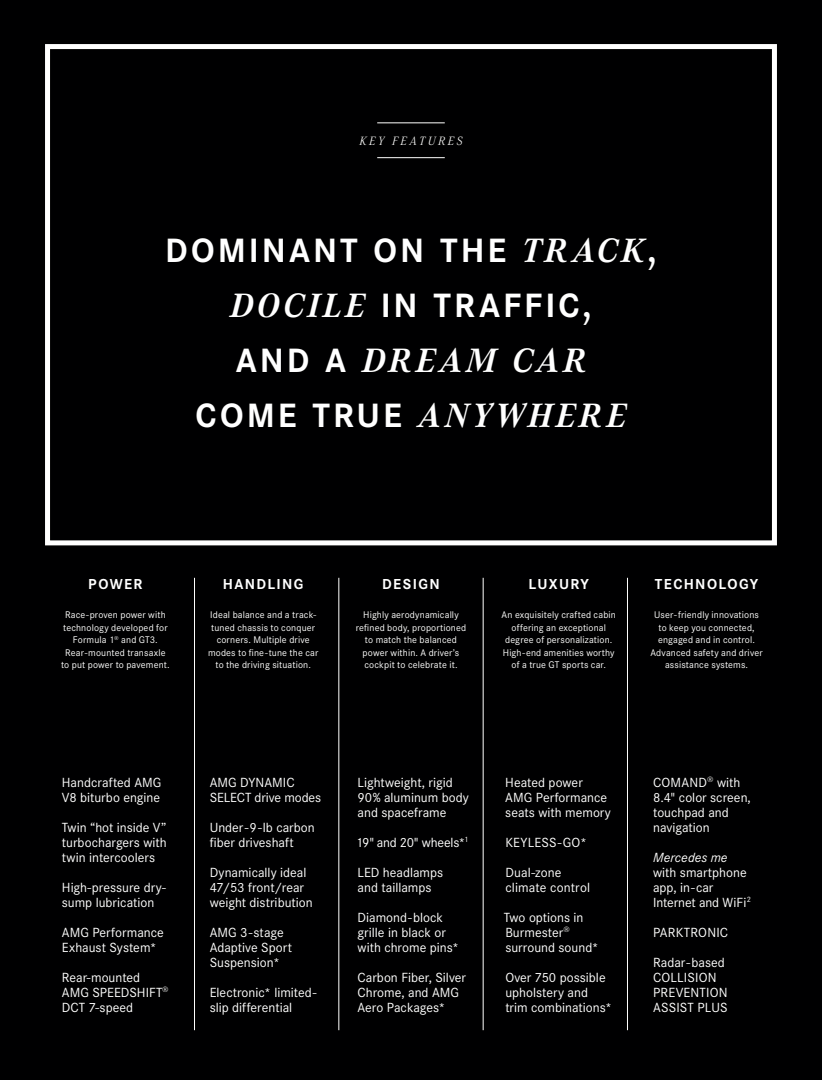
<style>
.page{position:relative;width:822px;height:1080px;background:#fff}
.page>*{position:absolute;margin:0;border:0;box-sizing:border-box;transform-origin:0 0}
.t1{font:700 35px/55px "Corporate S";letter-spacing:.085em;color:#fff;text-align:center}
.t2{font:italic 700 35px "Corporate A";letter-spacing:.105em;color:#fff}
.t3{font:700 15px "Corporate S";letter-spacing:.09em;color:#fff}
.t4{font:13.75px/15px "Corporate S";color:#fff}
.t5{font:italic 13.75px "Corporate S";color:#fff}
.t6{font:italic 300 12.5px "Corporate A";letter-spacing:.2em;color:#fff}
.t7{font:10px/12.5px "Corporate S";letter-spacing:.015em;color:#fff;text-align:center}
.s1{font-family:"Corporate A";font-style:italic}
.s2{font-family:"Corporate S";font-style:normal}
</style>
<div class="page">
<div style="left:0;top:0;width:821px;height:1080px;background:#000001"></div>
<div style="left:45px;top:44px;width:731px;height:501px;border:5px solid #fff"></div>
<hr style="left:194px;top:578px;width:1px;height:452px;background:#fff">
<hr style="left:338px;top:578px;width:1px;height:452px;background:#fff">
<hr style="left:482px;top:578px;width:1px;height:452px;background:#fff">
<hr style="left:627px;top:578px;width:1px;height:452px;background:#fff">
<hr style="left:377px;top:123px;width:67px;height:1px;background:#fff">
<hr style="left:377px;top:157px;width:67px;height:1px;background:#fff">
<p class="t6" style="left:359px;top:134px;width:104px">KEY FEATURES</p>
<h1 class="t1" style="left:165px;top:224px;width:493px">DOMINANT ON THE <span class="s1">TRACK</span>,<br><span class="s1">DOCILE</span> IN TRAFFIC,</h1>
<h1 class="t2" style="left:236px;top:340px;width:352px"><span class="s2">AND A</span> DREAM CAR</h1>
<h1 class="t1" style="left:195px;top:389px;width:432px">COME TRUE <span class="s1">ANYWHERE</span></h1>
<p class="t3" style="left:88px;top:575px;width:56px">POWER</p>
<p class="t7" style="left:61px;top:609px;width:110px">Race-proven power with technology developed for<br>Formula 1<sup>®</sup> and GT3.<br>Rear-mounted transaxle to put power to pavement.</p>
<p class="t3" style="left:223px;top:575px;width:82px">HANDLING</p>
<p class="t7" style="left:208px;top:609px;width:112px">Ideal balance and a track&shy;tuned chassis to conquer corners. Multiple drive modes to fine-tune the car to the driving situation.</p>
<p class="t3" style="left:382px;top:575px;width:59px">DESIGN</p>
<p class="t7" style="left:355px;top:609px;width:112px">Highly aerodynamically refined body, proportioned to match the balanced power within. A driver’s cockpit to celebrate it.</p>
<p class="t3" style="left:528px;top:575px;width:62px">LUXURY</p>
<p class="t7" style="left:501px;top:609px;width:116px">An exquisitely crafted cabin offering an exceptional degree of personalization.<br>High-end amenities worthy of a true GT sports car.</p>
<p class="t3" style="left:654px;top:575px;width:105px">TECHNOLOGY</p>
<p class="t7" style="left:650px;top:609px;width:114px">User-friendly innovations to keep you connected, engaged and in control.<br>Advanced safety and driver assistance systems.</p>
<p class="t4" style="left:62px;top:775px;width:101px">Handcrafted AMG<br>V8 biturbo engine</p>
<p class="t4" style="left:62px;top:820px;width:106px;text-align:justify">Twin “hot inside V” turbochargers with twin intercoolers</p>
<p class="t4" style="left:62px;top:880px;width:105px">High-pressure dry&shy;sump lubrication</p>
<p class="t4" style="left:62px;top:925px;width:103px">AMG Performance<br>Exhaust System*</p>
<p class="t4" style="left:62px;top:970px;width:108px">Rear-mounted<br>AMG SPEEDSHIFT<sup>®<br></sup>DCT 7-speed</p>
<p class="t4" style="left:210px;top:775px;width:113px">AMG DYNAMIC<br>SELECT drive modes</p>
<p class="t4" style="left:210px;top:820px;width:107px">Under-9-lb carbon fiber driveshaft</p>
<p class="t4" style="left:210px;top:865px;width:104px">Dynamically ideal<br>47/53 front/rear weight distribution</p>
<p class="t4" style="left:210px;top:925px;width:84px">AMG 3-stage<br>Adaptive Sport<br>Suspension*</p>
<p class="t4" style="left:210px;top:985px;width:108px">Electronic* limited&shy;slip differential</p>
<p class="t4" style="left:357px;top:774px;width:113px;line-height:15.6px">Lightweight, rigid<br>90% aluminum body</p>
<p class="t4" style="left:356px;top:797px;width:114px;line-height:30px">and spaceframe<br>19" and 20" wheels*<sup>1<br></sup>LED headlamps</p>
<p class="t4" style="left:357px;top:872px;width:87px;line-height:30px">and taillamps<br>Diamond-block</p>
<p class="t4" style="left:357px;top:925px;width:103px">grille in black or with chrome pins*</p>
<p class="t4" style="left:357px;top:970px;width:110px">Carbon Fiber, Silver<br>Chrome, and AMG<br>Aero Packages*</p>
<p class="t4" style="left:505px;top:774px;width:103px;line-height:15.6px">Heated power<br>AMG Performance</p>
<p class="t4" style="left:505px;top:797px;width:107px;line-height:30px">seats with memory<br>KEYLESS-GO*<br>Dual-zone</p>
<p class="t4" style="left:504px;top:872px;width:88px;line-height:30px">climate control<br>Two options in</p>
<p class="t4" style="left:505px;top:925px;width:95px">Burmester<sup>® </sup>surround sound*</p>
<p class="t4" style="left:505px;top:970px;width:108px">Over 750 possible upholstery and trim combinations*</p>
<p class="t4" style="left:653px;top:775px;width:99px">COMAND<sup>®</sup> with<br>8.4" color screen, touchpad and navigation</p>
<p class="t5" style="left:653px;top:849px;width:76px">Mercedes me</p>
<p class="t4" style="left:653px;top:865px;width:100px">with smartphone app, in-car<br>Internet and WiFi<sup>2</sup></p>
<p class="t4" style="left:653px;top:917px;width:77px;line-height:30px">PARKTRONIC<br>Radar-based</p>
<p class="t4" style="left:653px;top:970px;width:76px">COLLISION<br>PREVENTION<br>ASSIST PLUS</p>
</div>
